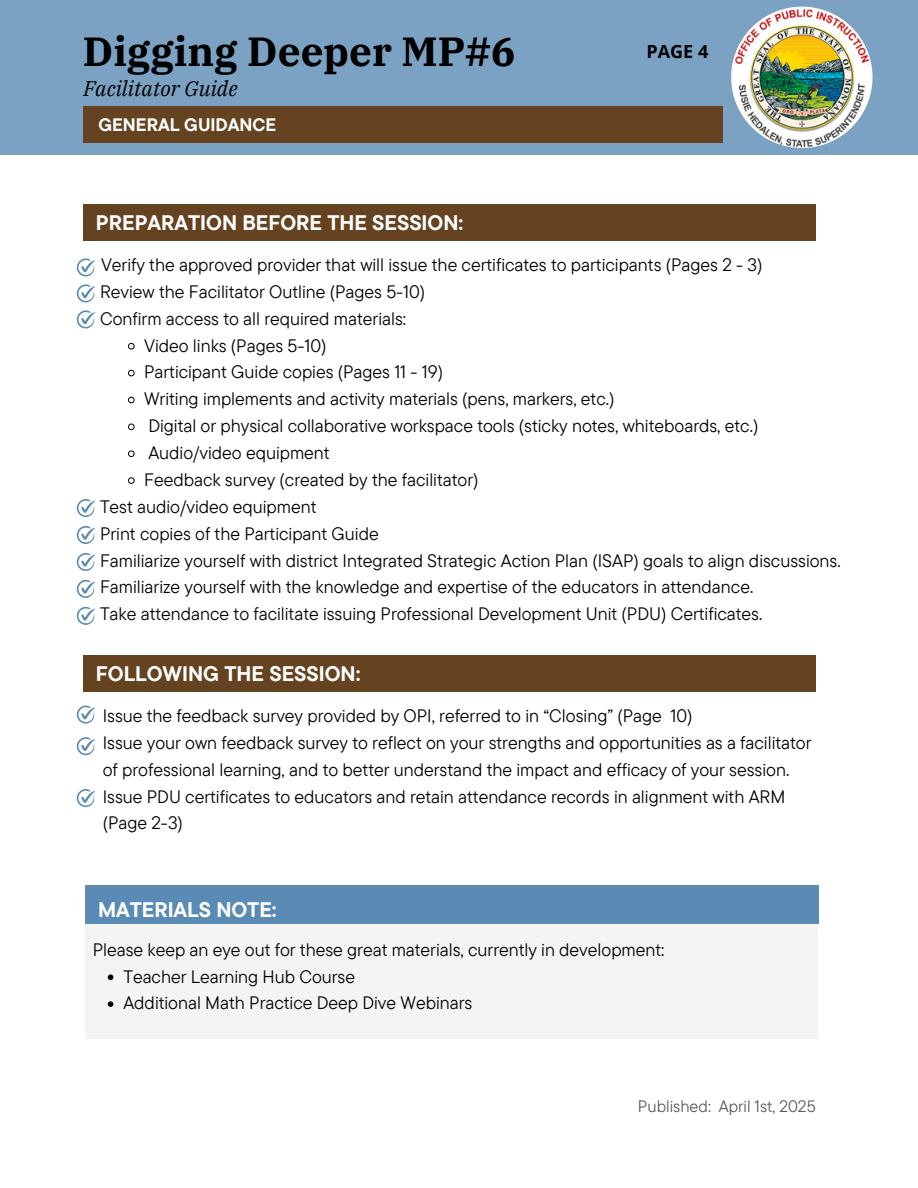
<style>
.page{position:relative;width:918px;height:1188px;background:#fff}
.page>*{position:absolute;margin:0;border:0;box-sizing:border-box;transform-origin:0 0}
.t1{font:700 40.5px "IBM Plex Serif";color:#000}
.t2{font:700 21px "TT Commons Pro";color:#fff}
.t3{font:italic 21px "IBM Plex Serif";color:#000}
.t4{font:18px/26.8px "TT Commons Pro";color:#000}
.t5{font:700 18px "TT Commons Pro";color:#fff}
.t6{font:700 18px "Open Sans";color:#000}
.t7{font:16.5px "TT Commons Pro";color:#5a5a5c}
</style>
<div class="page">
<div style="left:0;top:0;width:918px;height:155px;background:#7ba2c3"></div>
<div style="left:85px;top:889px;width:733px;height:150px;background:#f4f4f2"></div>
<div style="left:85px;top:885px;width:734px;height:39px;background:#5a8bb5"></div>
<svg style="left:108px;top:974px;width:5px;height:6px"></svg>
<svg style="left:108px;top:1001px;width:5px;height:6px"></svg>
<img style="left:732px;top:7px;width:140px;height:141px">
<div style="left:83px;top:106px;width:640px;height:36px;background:#654321"></div>
<svg style="left:128px;top:343px;width:7px;height:7px"></svg>
<svg style="left:128px;top:370px;width:7px;height:7px"></svg>
<svg style="left:128px;top:396px;width:7px;height:8px"></svg>
<svg style="left:128px;top:423px;width:7px;height:7px"></svg>
<svg style="left:128px;top:450px;width:7px;height:7px"></svg>
<svg style="left:128px;top:477px;width:7px;height:7px"></svg>
<div style="left:83px;top:655px;width:733px;height:37px;background:#654321"></div>
<svg style="left:77px;top:499px;width:19px;height:18px"></svg>
<svg style="left:77px;top:526px;width:19px;height:18px"></svg>
<svg style="left:77px;top:553px;width:19px;height:18px"></svg>
<svg style="left:77px;top:580px;width:19px;height:18px"></svg>
<svg style="left:77px;top:607px;width:19px;height:18px"></svg>
<svg style="left:77px;top:258px;width:19px;height:18px"></svg>
<svg style="left:77px;top:284px;width:19px;height:18px"></svg>
<svg style="left:77px;top:310px;width:19px;height:18px"></svg>
<svg style="left:77px;top:706px;width:19px;height:18px"></svg>
<div style="left:83px;top:204px;width:732px;height:37px;background:#654321"></div>
<svg style="left:77px;top:737px;width:19px;height:18px"></svg>
<svg style="left:77px;top:789px;width:19px;height:18px"></svg>
<p class="t1" style="left:83px;top:25px;width:434px">Digging Deeper MP#6</p>
<p class="t6" style="left:647px;top:39px;width:63px">PAGE 4</p>
<p class="t3" style="left:83px;top:74px;width:156px">Facilitator Guide</p>
<p class="t5" style="left:98px;top:113px;width:179px">GENERAL GUIDANCE</p>
<p class="t2" style="left:96px;top:209px;width:369px">PREPARATION BEFORE THE SESSION:</p>
<p class="t4" style="left:101px;top:251px;width:663px">Verify the approved provider that will issue the certificates to participants (Pages 2 - 3)</p>
<h2 class="t4" style="left:100px;top:278px;width:327px">Review the Facilitator Outline (Pages 5-10)</h2>
<p class="t4" style="left:100px;top:304px;width:308px">Confirm access to all required materials:</p>
<p class="t4" style="left:144px;top:331px;width:184px">Video links (Pages 5-10)</p>
<p class="t4" style="left:144px;top:358px;width:300px">Participant Guide copies (Pages 11 - 19)</p>
<p class="t4" style="left:144px;top:385px;width:472px">Writing implements and activity materials (pens, markers, etc.)</p>
<p class="t4" style="left:148px;top:412px;width:611px">Digital or physical collaborative workspace tools (sticky notes, whiteboards, etc.)</p>
<p class="t4" style="left:148px;top:439px;width:183px">Audio/video equipment</p>
<p class="t4" style="left:144px;top:466px;width:336px">Feedback survey (created by the facilitator)</p>
<p class="t4" style="left:100px;top:493px;width:218px">Test audio/video equipment</p>
<p class="t4" style="left:100px;top:519px;width:280px">Print copies of the Participant Guide</p>
<p class="t4" style="left:100px;top:546px;width:742px">Familiarize yourself with district Integrated Strategic Action Plan (ISAP) goals to align discussions.</p>
<p class="t4" style="left:100px;top:573px;width:655px">Familiarize yourself with the knowledge and expertise of the educators in attendance.</p>
<p class="t4" style="left:100px;top:600px;width:664px">Take attendance to facilitate issuing Professional Development Unit (PDU) Certificates.</p>
<p class="t2" style="left:96px;top:660px;width:266px">FOLLOWING THE SESSION:</p>
<p class="t4" style="left:103px;top:702px;width:591px">Issue the feedback survey provided by OPI, referred to in “Closing” (Page 10)</p>
<p class="t4" style="left:103px;top:729px;width:710px">Issue your own feedback survey to reflect on your strengths and opportunities as a facilitator of professional learning, and to better understand the impact and efficacy of your session.</p>
<p class="t4" style="left:103px;top:782px;width:684px">Issue PDU certificates to educators and retain attendance records in alignment with ARM (Page 2-3)</p>
<h1 class="t2" style="left:98px;top:896px;width:180px">MATERIALS NOTE:</h1>
<h4 class="t4" style="left:93px;top:936px;width:573px">Please keep an eye out for these great materials, currently in development:</h4>
<h3 class="t4" style="left:123px;top:962px;width:233px">Teacher Learning Hub Course</h3>
<h4 class="t4" style="left:123px;top:989px;width:350px">Additional Math Practice Deep Dive Webinars</h4>
<p class="t7" style="left:638px;top:1095px;width:179px">Published: April 1st, 2025</p>
</div>
